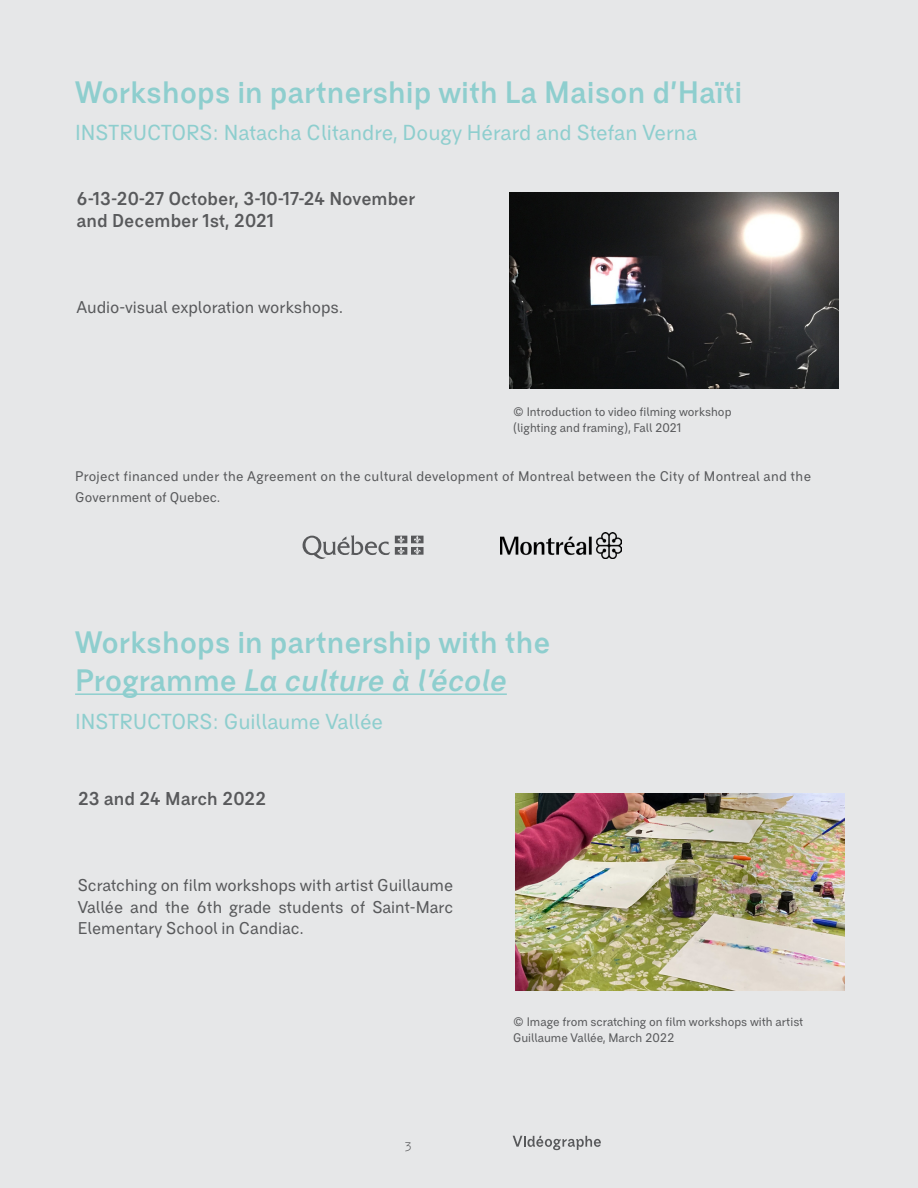
<style>
.page{position:relative;width:918px;height:1188px;background:#e6e7e8}
.page>*{position:absolute;margin:0;border:0;box-sizing:border-box;transform-origin:0 0}
.t1{font:700 30px/37.8px "Videographe LM";color:#8ecece}
.t2{font:21px "Videographe RB";color:#8ecece}
.t3{font:700 18px/21.6px "Videographe LM";color:#58595b}
.t4{font:16.5px/21.6px "Videographe RB";color:#58595b;text-align:justify}
.t5{font:13.5px/21.6px "Videographe RB";letter-spacing:.02em;color:#58595b}
.t6{font:13.5px "Pitch";color:#58595b}
.t7{font:12px/16.2px "Videographe RB";color:#58595b}
.s1{font-style:italic}
</style>
<div class="page">
<hr style="left:75px;top:693px;width:432px;height:2px;background:#8ecece">
<svg style="left:513px;top:1136px;width:88px;height:14px"></svg>
<svg style="left:303px;top:535px;width:121px;height:24px"></svg>
<img style="left:501px;top:533px;width:121px;height:25px">
<img style="left:509px;top:192px;width:330px;height:197px">
<img style="left:515px;top:794px;width:330px;height:197px">
<h1 class="t1" style="left:75px;top:72px;width:669px">Workshops in partnership with La Maison d’Haïti</h1>
<p class="t2" style="left:75px;top:120px;width:624px">INSTRUCTORS: Natacha Clitandre, Dougy Hérard and Stefan Verna</p>
<p class="t3" style="left:77px;top:188px;width:340px">6-13-20-27 October, 3-10-17-24 November and December 1st, 2021</p>
<p class="t4" style="left:77px;top:296px;width:269px">Audio-visual exploration workshops.</p>
<p class="t7" style="left:513px;top:403px;width:220px">© Introduction to video filming workshop (lighting and framing), Fall 2021</p>
<p class="t5" style="left:75px;top:465px;width:738px">Project financed under the Agreement on the cultural development of Montreal between the City of Montreal and the<br>Government of Quebec.</p>
<h1 class="t1" style="left:75px;top:623px;width:477px">Workshops in partnership with the<br>Programme <span class="s1">La culture à l’école</span></h1>
<p class="t2" style="left:75px;top:709px;width:310px">INSTRUCTORS: Guillaume Vallée</p>
<p class="t3" style="left:78px;top:787px;width:190px">23 and 24 March 2022</p>
<p class="t4" style="left:78px;top:874px;width:377px">Scratching on film workshops with artist Guillaume Vallée and the 6th grade students of Saint-Marc Elementary School in Candiac.</p>
<p class="t6" style="left:404px;top:1137px;width:10px">3</p>
<p class="t7" style="left:513px;top:1013px;width:292px">© Image from scratching on film workshops with artist<br>Guillaume Vallée, March 2022</p>
</div>
